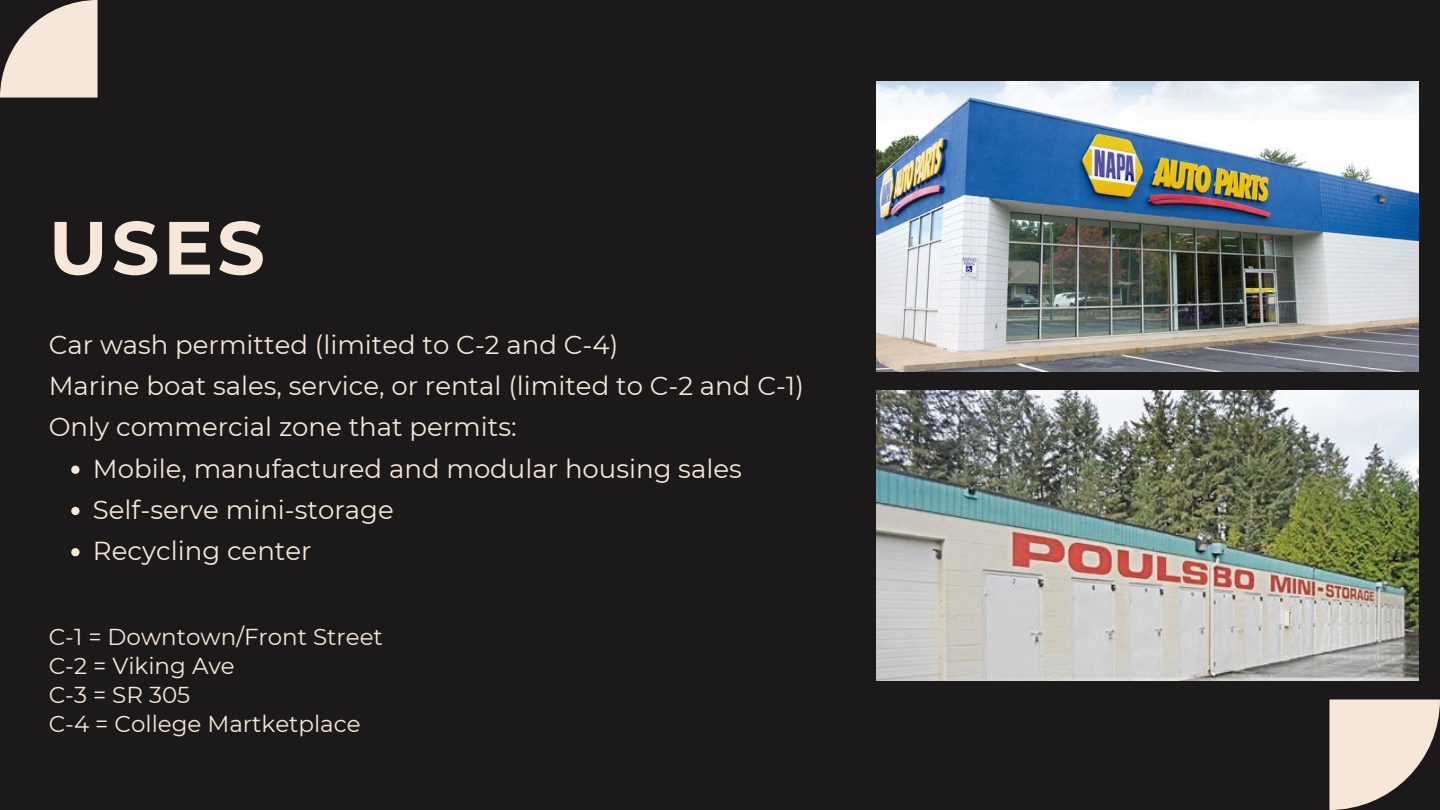
<style>
.page{position:relative;width:1440px;height:810px;background:#1c191a}
.page>*{position:absolute;margin:0;border:0;box-sizing:border-box;transform-origin:0 0}
.t1{font:700 75px "Montserrat";color:#f6e7d8}
.t2{font:26px/41.2px "Montserrat";color:#f6e7d8}
.t3{font:23px "Montserrat";color:#f6e7d8}
</style>
<div class="page">
<svg style="left:0;top:0;width:98px;height:98px"></svg>
<svg style="left:1330px;top:700px;width:110px;height:110px"></svg>
<img style="left:876px;top:81px;width:543px;height:290px">
<img style="left:876px;top:390px;width:543px;height:290px">
<svg style="left:71px;top:466px;width:9px;height:8px"></svg>
<svg style="left:71px;top:507px;width:9px;height:8px"></svg>
<svg style="left:71px;top:548px;width:9px;height:8px"></svg>
<h2 class="t1" style="left:49px;top:202px;width:218px">USES</h2>
<p class="t2" style="left:49px;top:324px;width:757px">Car wash permitted (limited to C-2 and C-4)<br>Marine boat sales, service, or rental (limited to C-2 and C-1)<br>Only commercial zone that permits:</p>
<p class="t2" style="left:93px;top:448px;width:650px">Mobile, manufactured and modular housing sales</p>
<p class="t2" style="left:93px;top:489px;width:302px">Self-serve mini-storage</p>
<p class="t2" style="left:93px;top:530px;width:220px">Recycling center</p>
<p class="t3" style="left:49px;top:622px;width:336px">C-1 = Downtown/Front Street</p>
<p class="t3" style="left:49px;top:652px;width:188px">C-2 = Viking Ave</p>
<p class="t3" style="left:49px;top:681px;width:143px">C-3 = SR 305</p>
<p class="t3" style="left:49px;top:710px;width:313px">C-4 = College Martketplace</p>
</div>
